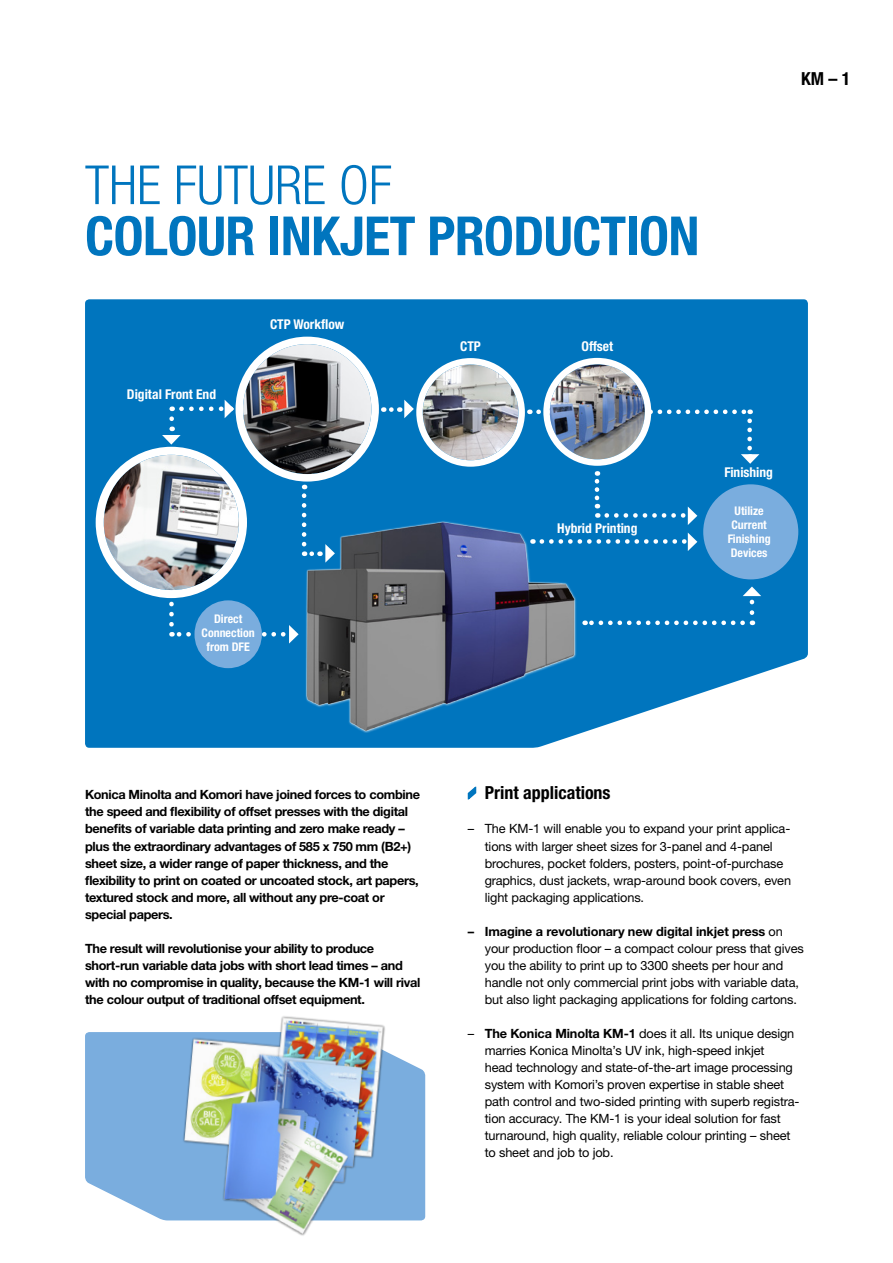
<style>
.page{position:relative;width:893px;height:1263px;background:#fff}
.page>*{position:absolute;margin:0;border:0;box-sizing:border-box;transform-origin:0 0}
.t1{font:700 condensed 54px "Helvetica Neue LTW1 G";letter-spacing:-.01em;color:#0075be}
.t2{font:300 condensed 54px "Helvetica Neue LTW1 G";color:#0075be}
.t3{font:700 condensed 18px "Helvetica Neue LTW1 G";color:#000}
.t4{font:700 condensed 13.5px "Helvetica Neue LTW1 G";color:#fff}
.t5{font:12.75px/17px "Helvetica Neue LTW1 G";letter-spacing:-.01em;color:#000}
.t6{font:700 12.75px/17px "Helvetica Neue LTW1 G";letter-spacing:-.025em;color:#000}
.t7{font:700 condensed 11.85px/14.2px "Helvetica Neue LTW1 G";color:#fff;text-align:center}
.s1{font-weight:700}
</style>
<div class="page">
<svg style="left:467px;top:786px;width:10px;height:14px"></svg>
<svg style="left:85px;top:299px;width:723px;height:449px;background:#1982c4"></svg>
<img style="left:268px;top:498px;width:345px;height:250px">
<img style="left:423px;top:364px;width:95px;height:96px;border-radius:48px">
<div style="left:416px;top:358px;width:109px;height:109px;border:6px solid #fff;border-radius:50%"></div>
<svg style="left:539px;top:409px;width:212px;height:5px"></svg>
<svg style="left:171px;top:632px;width:112px;height:5px"></svg>
<svg style="left:169px;top:598px;width:5px;height:26px"></svg>
<svg style="left:750px;top:602px;width:4px;height:23px"></svg>
<svg style="left:585px;top:620px;width:158px;height:5px"></svg>
<svg style="left:169px;top:406px;width:5px;height:13px"></svg>
<img style="left:243px;top:344px;width:128px;height:130px">
<div style="left:236px;top:337px;width:143px;height:145px;border:7px solid #fff;border-radius:50%"></div>
<img style="left:550px;top:364px;width:95px;height:95px;border-radius:48px">
<div style="left:543px;top:358px;width:108px;height:108px;border:6px solid #fff;border-radius:50%"></div>
<div style="left:703px;top:484px;width:95px;height:95px;background:#7aadde;border-radius:50%"></div>
<img style="left:104px;top:455px;width:135px;height:135px;border-radius:68px">
<div style="left:96px;top:447px;width:151px;height:151px;border:8px solid #fff;border-radius:50%"></div>
<div style="left:194px;top:600px;width:68px;height:68px;background:#7aadde;border-radius:50%"></div>
<svg style="left:162px;top:426px;width:19px;height:19px"></svg>
<svg style="left:289px;top:625px;width:10px;height:18px"></svg>
<svg style="left:743px;top:586px;width:18px;height:10px"></svg>
<svg style="left:391px;top:400px;width:23px;height:18px"></svg>
<svg style="left:741px;top:421px;width:18px;height:43px"></svg>
<svg style="left:319px;top:544px;width:16px;height:19px"></svg>
<svg style="left:304px;top:551px;width:8px;height:5px"></svg>
<svg style="left:302px;top:485px;width:4px;height:59px"></svg>
<svg style="left:607px;top:506px;width:90px;height:19px;background:#2187c6"></svg>
<svg style="left:542px;top:532px;width:155px;height:19px;background:#1d84c5"></svg>
<svg style="left:597px;top:504px;width:1px;height:14px"></svg>
<svg style="left:595px;top:471px;width:4px;height:27px"></svg>
<svg style="left:181px;top:400px;width:60px;height:18px"></svg>
<svg style="left:85px;top:1032px;width:340px;height:188px;background:#8cb8e2"></svg>
<img style="left:143px;top:1016px;width:249px;height:220px">
<h2 class="t3" style="left:801px;top:68px;width:51px">KM – 1</h2>
<h1 class="t2" style="left:85px;top:153px;width:308px">THE FUTURE OF</h1>
<h1 class="t1" style="left:85px;top:204px;width:616px">COLOUR INKJET PRODUCTION</h1>
<p class="t4" style="left:127px;top:386px;width:91px">Digital Front End</p>
<p class="t4" style="left:270px;top:316px;width:76px">CTP Workflow</p>
<p class="t7" style="left:202px;top:612px;width:55px">Direct<br>Connection from DFE</p>
<p class="t4" style="left:460px;top:338px;width:22px">CTP</p>
<p class="t4" style="left:581px;top:338px;width:33px">Offset</p>
<p class="t4" style="left:557px;top:520px;width:82px">Hybrid Printing</p>
<p class="t4" style="left:724px;top:464px;width:50px">Finishing</p>
<p class="t7" style="left:728px;top:503px;width:45px">Utilize<br>Current<br>Finishing<br>Devices</p>
<p class="t6" style="left:85px;top:786px;width:336px">Konica Minolta and Komori have joined forces to combine the speed and flexibility of offset presses with the digital benefits of variable data printing and zero make ready – plus the extraordinary advantages of 585 x 750 mm (B2+) sheet size, a wider range of paper thickness, and the flexibility to print on coated or uncoated stock, art papers, textured stock and more, all without any pre-coat or special papers.</p>
<p class="t6" style="left:85px;top:939px;width:337px">The result will revolutionise your ability to produce short-run variable data jobs with short lead times – and with no compromise in quality, because the KM-1 will rival the colour output of traditional offset equipment.</p>
<h2 class="t3" style="left:485px;top:782px;width:127px">Print applications</h2>
<p class="t5" style="left:485px;top:820px;width:308px;text-indent:-17px">– The KM-1 will enable you to expand your print applica&shy;tions with larger sheet sizes for 3-panel and 4-panel brochures, pocket folders, posters, point-of-purchase graphics, dust jackets, wrap-around book covers, even light packaging applications.</p>
<p class="t5" style="left:485px;top:922px;width:320px;text-indent:-17px"><span class="s1">– Imagine a revolutionary new digital inkjet press</span> on your production floor – a compact colour press that gives you the ability to print up to 3300 sheets per hour and handle not only commercial print jobs with variable data, but also light packaging applications for folding cartons.</p>
<p class="t5" style="left:485px;top:1024px;width:316px;text-indent:-17px">– <span class="s1">The Konica Minolta KM-1</span> does it all. Its unique design marries Konica Minolta’s UV ink, high-speed inkjet<br>head technology and state-of-the-art image processing system with Komori’s proven expertise in stable sheet path control and two-sided printing with superb registra&shy;tion accuracy. The KM-1 is your ideal solution for fast turnaround, high quality, reliable colour printing – sheet to sheet and job to job.</p>
</div>
